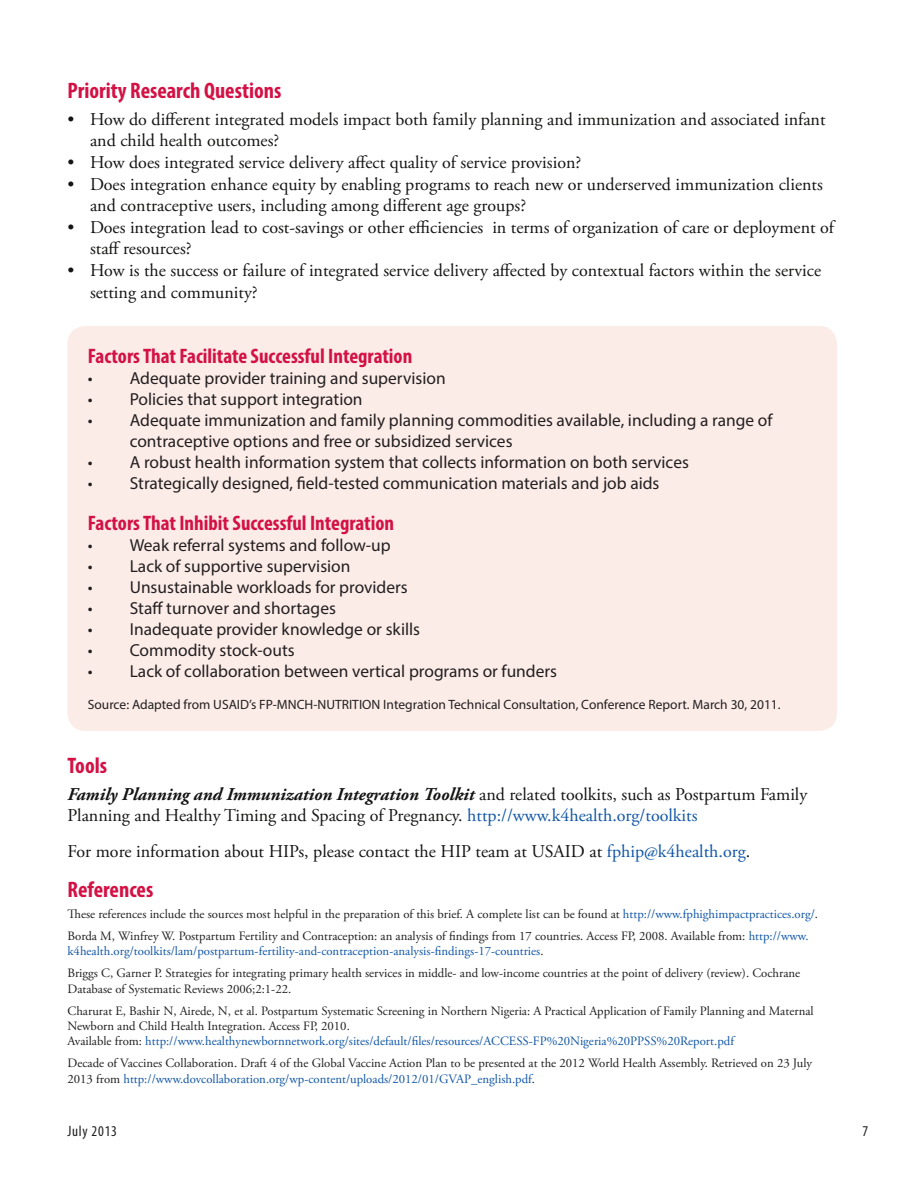
<style>
.page{position:relative;width:918px;height:1188px;background:#fff}
.page>*{position:absolute;margin:0;border:0;box-sizing:border-box;transform-origin:0 0}
.Head_1{font:700 condensed 22.5px "Myriad Pro";color:#d41145}
.t1{font:700 condensed 21px "Myriad Pro";color:#d41145}
.body_1_bullets_a{font:18px/21.6px "Adobe Garamond Pro";color:#141413}
.t2{font:17.4px/20.9px "Myriad Pro";color:#231f20}
.t3{font:condensed 15px "Myriad Pro";letter-spacing:.05em;color:#1f1f1f}
.t4{font:13.5px "Myriad Pro";color:#231f20}
.body_2{font:12.75px/15.3px "Adobe Garamond Pro";color:#1f1f1f}
.s1{font-weight:700;font-style:italic}
.s2{color:#1056a7}
</style>
<div class="page">
<div style="left:68px;top:326px;width:769px;height:405px;background:#fbece8;border-radius:18px"></div>
<p class="Head_1" style="left:68px;top:76px;width:215px">Priority Research Questions</p>
<p class="body_1_bullets_a" style="left:90px;top:109px;width:737px;text-indent:-22px">• How do different integrated models impact both family planning and immunization and associated infant and child health outcomes?</p>
<p class="body_1_bullets_a" style="left:68px;top:152px;width:515px">• How does integrated service delivery affect quality of service provision?</p>
<p class="body_1_bullets_a" style="left:90px;top:174px;width:734px;text-indent:-22px">• Does integration enhance equity by enabling programs to reach new or underserved immunization clients and contraceptive users, including among different age groups?</p>
<p class="body_1_bullets_a" style="left:90px;top:217px;width:746px;text-indent:-22px">• Does integration lead to cost-savings or other efficiencies in terms of organization of care or deployment of staff resources?</p>
<p class="body_1_bullets_a" style="left:90px;top:260px;width:733px;text-indent:-22px">• How is the success or failure of integrated service delivery affected by contextual factors within the service setting and community?</p>
<p class="t1" style="left:88px;top:343px;width:326px">Factors That Facilitate Successful Integration</p>
<p class="t2" style="left:88px;top:368px;width:359px">• Adequate provider training and supervision</p>
<p class="t2" style="left:88px;top:389px;width:276px">• Policies that support integration</p>
<p class="t2" style="left:130px;top:410px;width:644px;text-indent:-42px">• Adequate immunization and family planning commodities available, including a range of contraceptive options and free or subsidized services</p>
<p class="t2" style="left:88px;top:451px;width:603px">• A robust health information system that collects information on both services</p>
<p class="t2" style="left:88px;top:472px;width:573px">• Strategically designed, field-tested communication materials and job aids</p>
<p class="t1" style="left:88px;top:510px;width:308px">Factors That Inhibit Successful Integration</p>
<p class="t2" style="left:88px;top:535px;width:304px">• Weak referral systems and follow-up</p>
<p class="t2" style="left:88px;top:556px;width:264px">• Lack of supportive supervision</p>
<p class="t2" style="left:88px;top:577px;width:321px">• Unsustainable workloads for providers</p>
<p class="t2" style="left:88px;top:597px;width:250px">• Staff turnover and shortages</p>
<p class="t2" style="left:88px;top:618px;width:334px">• Inadequate provider knowledge or skills</p>
<p class="t2" style="left:88px;top:639px;width:209px">• Commodity stock-outs</p>
<p class="t2" style="left:88px;top:660px;width:471px">• Lack of collaboration between vertical programs or funders</p>
<p class="t4" style="left:88px;top:696px;width:694px">Source: Adapted from USAID’s FP-MNCH-NUTRITION Integration Technical Consultation, Conference Report. March 30, 2011.</p>
<p class="Head_1" style="left:68px;top:751px;width:41px">Tools</p>
<p class="body_1_bullets_a" style="left:68px;top:784px;width:741px"><span class="s1">Family Planning and Immunization Integration Toolkit</span> and related toolkits, such as Postpartum Family<br>Planning and Healthy Timing and Spacing of Pregnancy. <span class="s2">http://www.k4health.org/toolkits</span></p>
<p class="body_1_bullets_a" style="left:68px;top:841px;width:684px">For more information about HIPs, please contact the HIP team at USAID at <span class="s2">fphip@k4health.org</span>.</p>
<p class="Head_1" style="left:68px;top:876px;width:87px">References</p>
<p class="body_2" style="left:68px;top:907px;width:752px">These references include the sources most helpful in the preparation of this brief. A complete list can be found at <span class="s2">http://www.fphighimpactpractices.org/</span>.</p>
<p class="body_2" style="left:68px;top:929px;width:743px">Borda M, Winfrey W. Postpartum Fertility and Contraception: an analysis of findings from 17 countries. Access FP, 2008. Available from: <span class="s2">http://www. k4health.org/toolkits/lam/postpartum-fertility-and-contraception-analysis-findings-17-countries</span>.</p>
<p class="body_2" style="left:68px;top:966px;width:734px">Briggs C, Garner P. Strategies for integrating primary health services in middle- and low-income countries at the point of delivery (review). Cochrane<br>Database of Systematic Reviews 2006;2:1-22.</p>
<p class="body_2" style="left:68px;top:1003px;width:748px">Charurat E, Bashir N, Airede, N, et al. Postpartum Systematic Screening in Northern Nigeria: A Practical Application of Family Planning and Maternal<br>Newborn and Child Health Integration. Access FP, 2010.<br>Available from: <span class="s2">http://www.healthynewbornnetwork.org/sites/default/files/resources/ACCESS-FP%20Nigeria%20PPSS%20Report.pdf</span></p>
<p class="body_2" style="left:68px;top:1056px;width:746px">Decade of Vaccines Collaboration. Draft 4 of the Global Vaccine Action Plan to be presented at the 2012 World Health Assembly. Retrieved on 23 July<br>2013 from <span class="s2">http://www.dovcollaboration.org/wp-content/uploads/2012/01/GVAP_english.pdf</span>.</p>
<p class="t3" style="left:68px;top:1122px;width:51px">July 2013</p>
<p class="t3" style="left:862px;top:1122px;width:7px">7</p>
</div>
